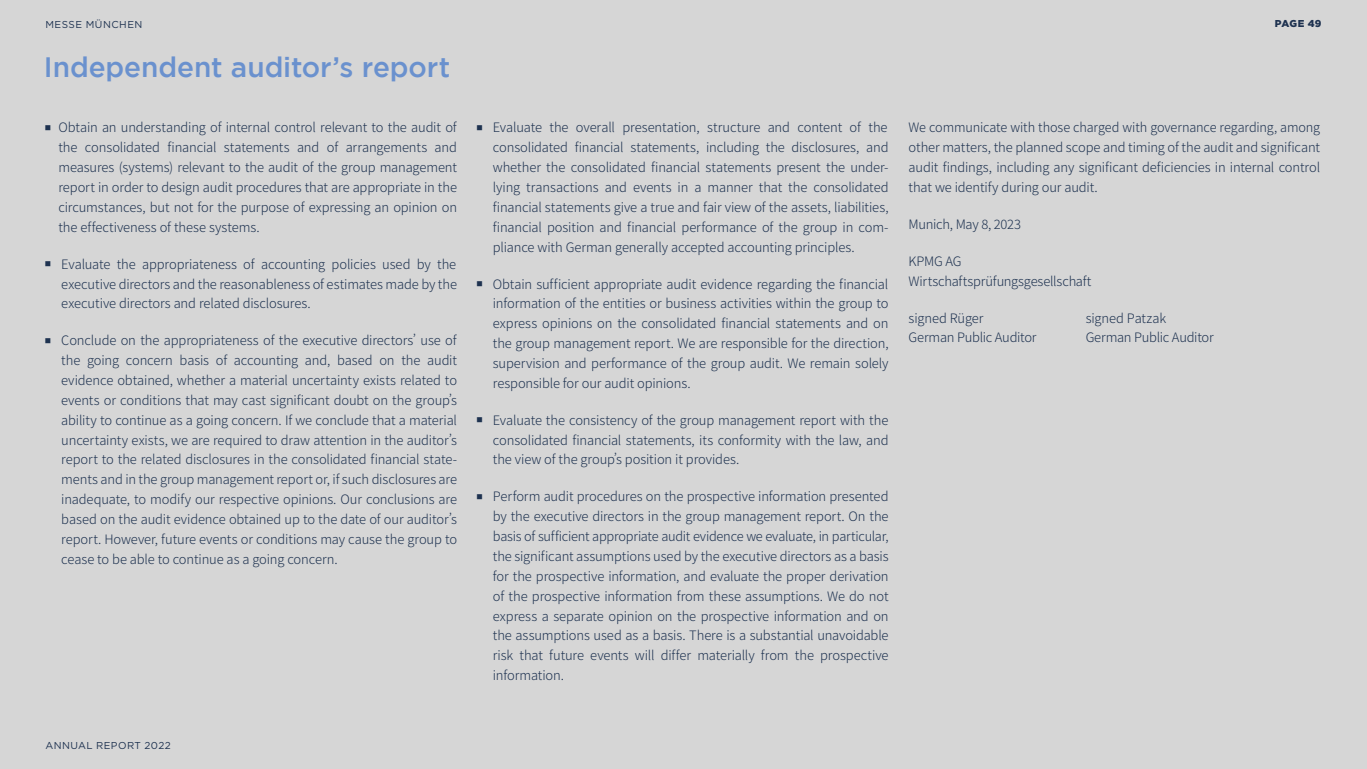
<style>
.page{position:relative;width:1367px;height:769px;background:#fff}
.page>*{position:absolute;margin:0;border:0;box-sizing:border-box;transform-origin:0 0}
.t1{font:500 28px "Gotham";letter-spacing:-.005em;color:#6a91ce}
.t2{font:300 13px/19.8px "Noto Sans TC";letter-spacing:-.01em;color:#1e3250;text-align:justify}
.t3{font:10px "Gotham";letter-spacing:.045em;color:#1e3250}
.t4{font:900 10px "Gotham";letter-spacing:.02em;color:#1e3250}
</style>
<div class="page">
<div style="left:0;top:0;width:1366px;height:768px;background:#d6d6d6"></div>
<p class="t3" style="left:45px;top:18px;width:98px">MESSE MÜNCHEN</p>
<h1 class="t1" style="left:44px;top:51px;width:408px">Independent auditor’s report</h1>
<p class="t2" style="left:58px;top:118px;width:400px;text-indent:-13px"><sub>▘</sub> Obtain an understanding of internal control relevant to the audit of the consolidated financial statements and of arrangements and measures (systems) relevant to the audit of the group management report in order to design audit procedures that are appropriate in the circumstances, but not for the purpose of expressing an opinion on the effectiveness of these systems.</p>
<p class="t2" style="left:61px;top:254px;width:397px;text-indent:-16px"><sub>▘</sub> Evaluate the appropriateness of accounting policies used by the executive directors and the reasonableness of estimates made by the executive directors and related disclosures.</p>
<p class="t2" style="left:61px;top:331px;width:397px;text-indent:-16px"><sub>▘</sub> Conclude on the appropriateness of the executive directors’ use of the going concern basis of accounting and, based on the audit evidence obtained, whether a material uncertainty exists related to events or conditions that may cast significant doubt on the group’s ability to continue as a going concern. If we conclude that a material uncertainty exists, we are required to draw attention in the auditor’s report to the related disclosures in the consolidated financial state&shy;ments and in the group management report or, if such disclosures are inadequate, to modify our respective opinions. Our conclusions are based on the audit evidence obtained up to the date of our auditor’s report. However, future events or conditions may cause the group to cease to be able to continue as a going concern.</p>
<p class="t2" style="left:493px;top:118px;width:397px;text-indent:-16px"><sub>▘</sub> Evaluate the overall presentation, structure and content of the consolidated financial statements, including the disclosures, and whether the consolidated financial statements present the under&shy;lying transactions and events in a manner that the consolidated financial statements give a true and fair view of the assets, liabilities, financial position and financial performance of the group in com&shy;pliance with German generally accepted accounting principles.</p>
<p class="t2" style="left:493px;top:274px;width:397px;text-indent:-16px"><sub>▘</sub> Obtain sufficient appropriate audit evidence regarding the financial information of the entities or business activities within the group to express opinions on the consolidated financial statements and on the group management report. We are responsible for the direction, supervision and performance of the group audit. We remain solely responsible for our audit opinions.</p>
<p class="t2" style="left:493px;top:410px;width:397px;text-indent:-16px"><sub>▘</sub> Evaluate the consistency of the group management report with the consolidated financial statements, its conformity with the law, and the view of the group’s position it provides.</p>
<p class="t2" style="left:493px;top:486px;width:397px;text-indent:-16px"><sub>▘</sub> Perform audit procedures on the prospective information presented by the executive directors in the group management report. On the basis of sufficient appropriate audit evidence we evaluate, in particular, the significant assumptions used by the executive directors as a basis for the prospective information, and evaluate the proper derivation of the prospective information from these assumptions. We do not express a separate opinion on the prospective information and on the assumptions used as a basis. There is a substantial unavoidable risk that future events will differ materially from the prospective information.</p>
<p class="t4" style="left:1274px;top:18px;width:48px">PAGE 49</p>
<p class="t2" style="left:908px;top:118px;width:413px">We communicate with those charged with governance regarding, among other matters, the planned scope and timing of the audit and significant audit findings, including any significant deficiencies in internal control that we identify during our audit.</p>
<p class="t2" style="left:908px;top:214px;width:114px">Munich, May 8, 2023</p>
<p class="t2" style="left:908px;top:251px;width:184px">KPMG AG<br>Wirtschaftsprüfungsgesellschaft</p>
<p class="t2" style="left:908px;top:308px;width:76px">signed Rüger</p>
<p class="t2" style="left:1085px;top:308px;width:82px">signed Patzak</p>
<p class="t2" style="left:908px;top:328px;width:129px">German Public Auditor</p>
<p class="t2" style="left:1085px;top:328px;width:129px">German Public Auditor</p>
<p class="t3" style="left:45px;top:738px;width:127px">ANNUAL REPORT 2022</p>
</div>
